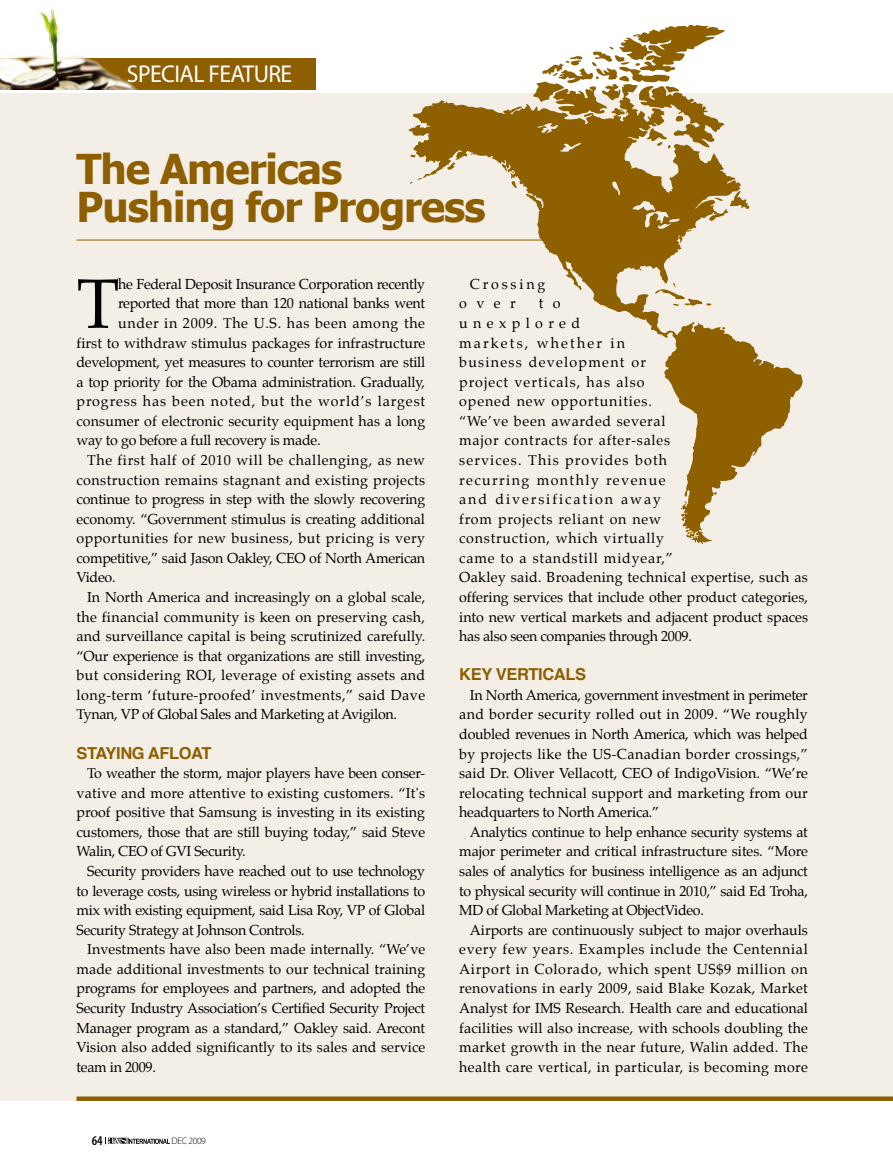
<style>
.page{position:relative;width:893px;height:1170px;background:#fff}
.page>*{position:absolute;margin:0;border:0;box-sizing:border-box;transform-origin:0 0}
.t1{font:70.2px "Palatino";color:#000}
.t2{font:700 41.1px/37.8px "Tahoma";letter-spacing:-.025em;color:#8e5f00}
.t3{font:24.3px "Myriad Pro";letter-spacing:-.025em;color:#fff}
.t4{font:700 16.5px "Helvetica";letter-spacing:-.025em;color:#8e5f00}
.t5{font:14.25px/19.5px "Palatino";letter-spacing:.005em;color:#000;text-align:justify}
.t6{font:14.25px/19.5px "Palatino";letter-spacing:.055em;color:#000}
.t7{font:14.25px "Palatino";letter-spacing:-.02em;color:#000}
.t8{font:14.25px "Palatino";letter-spacing:-.015em;color:#000}
.t9{font:14.25px "Palatino";letter-spacing:.03em;color:#000}
.t10{font:14.25px "Palatino";letter-spacing:.025em;color:#000}
.t11{font:14.25px "Palatino";letter-spacing:.035em;color:#000}
.t12{font:14.25px "Palatino";letter-spacing:.065em;color:#000}
.t13{font:14.25px "Palatino";letter-spacing:.04em;color:#000}
.t14{font:14.25px "Palatino";letter-spacing:.045em;color:#000}
.t15{font:14.25px/19.5px "Palatino";letter-spacing:.2em;color:#000}
.t16{font:600 condensed 13.5px "Myriad Pro";color:#000}
.t17{font:300 9.6px "Myriad Pro";letter-spacing:-.045em;color:#000}
</style>
<div class="page">
<div style="left:0;top:94px;width:893px;height:1006px;background:#f3efe6"></div>
<svg style="left:105px;top:1137px;width:65px;height:7px"></svg>
<svg style="left:77px;top:1096px;width:815px;height:4px;background:#9a701b"></svg>
<div style="left:0;top:58px;width:316px;height:31px;background:#8e5f00"></div>
<img style="left:0;top:9px;width:137px;height:80px">
<hr style="left:892px;top:94px;width:1px;height:1006px;background:#8e5f00">
<hr style="left:77px;top:240px;width:493px;height:1px;background:#8e5f00">
<svg style="left:408px;top:24px;width:395px;height:520px"></svg>
<h3 class="t3" style="left:127px;top:59px;width:167px">SPECIAL FEATURE</h3>
<h2 class="t2" style="left:77px;top:149px;width:410px">The Americas<br>Pushing for Progress</h2>
<h1 class="t1" style="left:77px;top:258px;width:45px">T</h1>
<p class="t7" style="left:118px;top:275px;width:309px">he Federal Deposit Insurance Corporation recently</p>
<p class="t7" style="left:118px;top:294px;width:309px">reported that more than 120 national banks went</p>
<p class="t14" style="left:118px;top:314px;width:308px">under in 2009. The U.S. has been among the</p>
<p class="t5" style="left:77px;top:334px;width:350px">first to withdraw stimulus packages for infrastructure</p>
<p class="t7" style="left:77px;top:353px;width:350px">development, yet measures to counter terrorism are still</p>
<p class="t8" style="left:77px;top:372px;width:350px">a top priority for the Obama administration. Gradually,</p>
<p class="t12" style="left:77px;top:392px;width:350px">progress has been noted, but the world’s largest</p>
<p class="t5" style="left:77px;top:412px;width:350px">consumer of electronic security equipment has a long</p>
<p class="t7" style="left:77px;top:431px;width:246px">way to go before a full recovery is made.</p>
<p class="t13" style="left:87px;top:451px;width:339px">The first half of 2010 will be challenging, as new</p>
<p class="t9" style="left:77px;top:470px;width:350px">construction remains stagnant and existing projects</p>
<p class="t8" style="left:77px;top:490px;width:350px">continue to progress in step with the slowly recovering</p>
<p class="t5" style="left:77px;top:510px;width:350px">economy. “Government stimulus is creating additional</p>
<p class="t11" style="left:77px;top:529px;width:350px">opportunities for new business, but pricing is very</p>
<p class="t7" style="left:77px;top:548px;width:350px">competitive,” said Jason Oakley, CEO of North American</p>
<p class="t5" style="left:77px;top:569px;width:41px">Video.</p>
<p class="t5" style="left:87px;top:588px;width:340px">In North America and increasingly on a global scale,</p>
<p class="t10" style="left:77px;top:607px;width:350px">the financial community is keen on preserving cash,</p>
<p class="t5" style="left:77px;top:627px;width:350px">and surveillance capital is being scrutinized carefully.</p>
<p class="t8" style="left:77px;top:646px;width:350px">“Our experience is that organizations are still investing,</p>
<p class="t10" style="left:77px;top:666px;width:350px">but considering ROI, leverage of existing assets and</p>
<p class="t9" style="left:77px;top:685px;width:350px">long-term ‘future-proofed’ investments,” said Dave</p>
<p class="t7" style="left:77px;top:705px;width:322px">Tynan, VP of Global Sales and Marketing at Avigilon.</p>
<p class="t4" style="left:77px;top:741px;width:136px">STAYING AFLOAT</p>
<p class="t5" style="left:77px;top:764px;width:350px;text-indent:11px">To weather the storm, major players have been conser&shy;vative and more attentive to existing customers. “It's proof positive that Samsung is investing in its existing customers, those that are still buying today,” said Steve Walin, CEO of GVI Security.</p>
<p class="t5" style="left:77px;top:862px;width:350px;text-indent:11px">Security providers have reached out to use technology to leverage costs, using wireless or hybrid installations to mix with existing equipment, said Lisa Roy, VP of Global Security Strategy at Johnson Controls.</p>
<p class="t5" style="left:77px;top:940px;width:350px;text-indent:11px">Investments have also been made internally. “We’ve made additional investments to our technical training programs for employees and partners, and adopted the Security Industry Association’s Certified Security Project Manager program as a standard,” Oakley said. Arecont Vision also added significantly to its sales and service team in 2009.</p>
<p class="t16" style="left:92px;top:1131px;width:13px">2264</p>
<p class="t17" style="left:171px;top:1135px;width:36px">DEC 2009</p>
<p class="t15" style="left:459px;top:275px;width:88px;text-indent:11px">Crossing over</p>
<p class="t6" style="left:459px;top:295px;width:350px;text-indent:80px">t o<br>unexplored<br>markets, whether in<br>business development or<br>project verticals, has also<br>opened new opportunities.<br>“We’ve been awarded several<br>major contracts for after-sales<br>services. This provides both<br>recurring monthly revenue<br>and diversification away<br>from projects reliant on new<br>construction, which virtually<br>came to a standstill midyear,”<br>Oakley said. Broadening technical expertise, such as offering services that include other product categories, into new vertical markets and adjacent product spaces has also seen companies through 2009.</p>
<p class="t4" style="left:459px;top:663px;width:127px">KEY VERTICALS</p>
<p class="t5" style="left:459px;top:686px;width:350px;text-indent:11px">In North America, government investment in perimeter and border security rolled out in 2009. “We roughly doubled revenues in North America, which was helped by projects like the US-Canadian border crossings,” said Dr. Oliver Vellacott, CEO of IndigoVision. “We’re relocating technical support and marketing from our headquarters to North America.”</p>
<p class="t5" style="left:459px;top:823px;width:350px;text-indent:11px">Analytics continue to help enhance security systems at major perimeter and critical infrastructure sites. “More sales of analytics for business intelligence as an adjunct to physical security will continue in 2010,” said Ed Troha, MD of Global Marketing at ObjectVideo.</p>
<p class="t5" style="left:459px;top:921px;width:350px;text-indent:11px">Airports are continuously subject to major overhauls every few years. Examples include the Centennial Airport in Colorado, which spent US$9 million on renovations in early 2009, said Blake Kozak, Market Analyst for IMS Research. Health care and educational facilities will also increase, with schools doubling the market growth in the near future, Walin added. The health care vertical, in particular, is becoming more</p>
</div>
